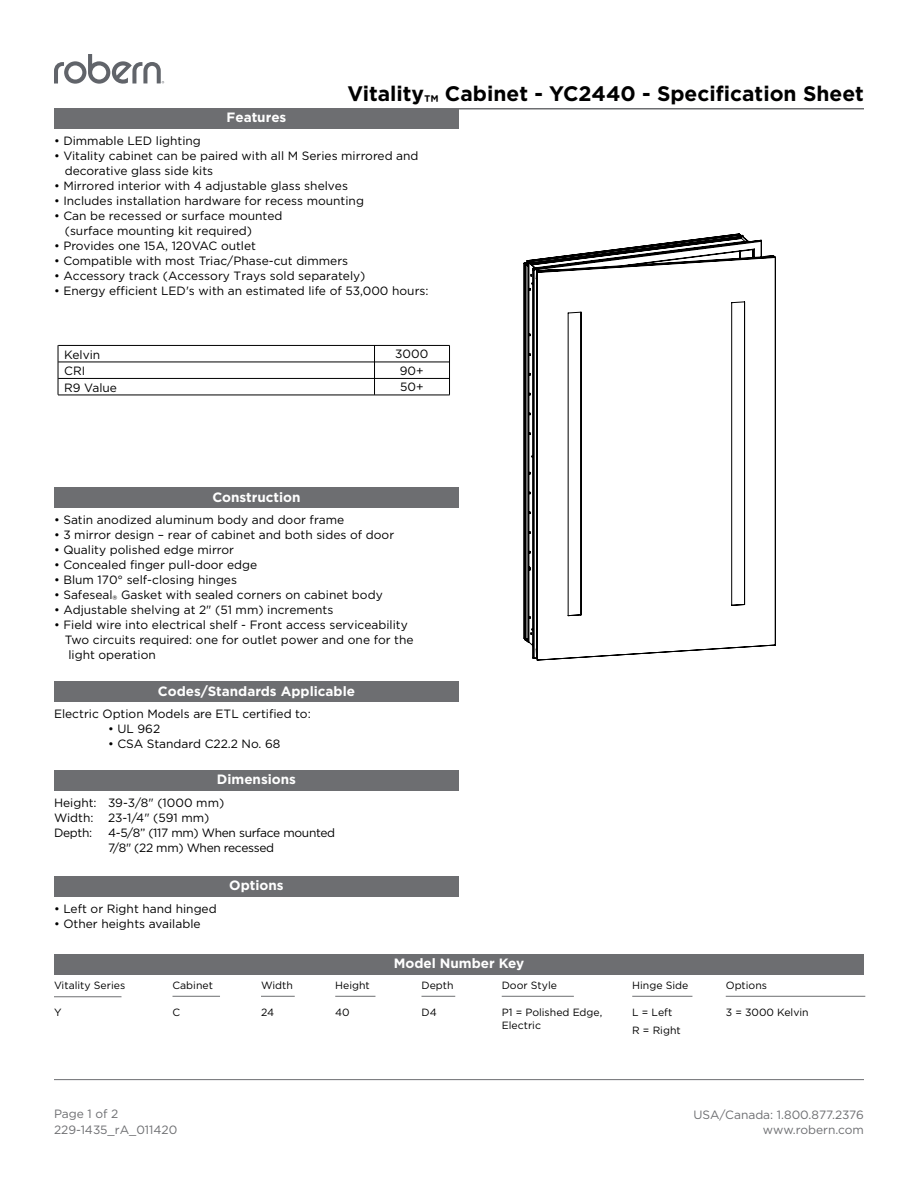
<style>
.page{position:relative;width:918px;height:1188px;background:#fff}
.page>*{position:absolute;margin:0;border:0;box-sizing:border-box;transform-origin:0 0}
.t1{font:700 21px "Gotham";color:#000}
.t2{font:700 13.5px "Gotham";color:#fff}
.t3{font:12px/15px "Gotham";color:#000}
.t4{font:12px/15px "Gotham";color:#6d6e71;text-align:right}
.t5{font:12px/15px "Gotham";letter-spacing:-.025em;color:#000}
.t6{font:10.5px/12.6px "Gotham";color:#000}
</style>
<div class="page">
<svg style="left:54px;top:54px;width:110px;height:30px"></svg>
<hr style="left:54px;top:1079px;width:810px;height:1px;background:#6d6e71">
<div style="left:54px;top:108px;width:405px;height:21px;background:#6d6e71"></div>
<div style="left:54px;top:488px;width:405px;height:20px;background:#6d6e71"></div>
<div style="left:54px;top:876px;width:405px;height:20px;background:#6d6e71"></div>
<div style="left:54px;top:770px;width:405px;height:20px;background:#6d6e71"></div>
<div style="left:54px;top:682px;width:405px;height:20px;background:#6d6e71"></div>
<hr style="left:54px;top:108px;width:810px;height:2px;background:#6d6e71">
<div style="left:54px;top:954px;width:810px;height:20px;background:#6d6e71"></div>
<hr style="left:726px;top:996px;width:139px;height:1px;background:#6d6e71">
<hr style="left:172px;top:996px;width:48px;height:1px;background:#6d6e71">
<hr style="left:54px;top:996px;width:68px;height:1px;background:#6d6e71">
<hr style="left:502px;top:996px;width:72px;height:1px;background:#6d6e71">
<hr style="left:632px;top:996px;width:60px;height:1px;background:#6d6e71">
<hr style="left:261px;top:996px;width:34px;height:1px;background:#6d6e71">
<hr style="left:335px;top:996px;width:40px;height:1px;background:#6d6e71">
<hr style="left:422px;top:996px;width:33px;height:1px;background:#6d6e71">
<svg style="left:523px;top:233px;width:253px;height:428px"></svg>
<hr style="left:58px;top:362px;width:392px;height:1px;background:#000">
<hr style="left:58px;top:345px;width:392px;height:1px;background:#000">
<hr style="left:58px;top:378px;width:392px;height:1px;background:#000">
<hr style="left:58px;top:395px;width:392px;height:1px;background:#000">
<hr style="left:58px;top:345px;width:1px;height:50px;background:#000">
<hr style="left:374px;top:345px;width:1px;height:50px;background:#000">
<hr style="left:449px;top:346px;width:1px;height:49px;background:#000">
<p class="t2" style="left:227px;top:109px;width:61px">Features</p>
<h1 class="t1" style="left:347px;top:80px;width:518px">Vitality™ Cabinet - YC2440 - Specification Sheet</h1>
<p class="t3" style="left:54px;top:133px;width:148px">• Dimmable LED lighting</p>
<p class="t3" style="left:65px;top:148px;width:355px;text-indent:-11px">• Vitality cabinet can be paired with all M Series mirrored and decorative glass side kits</p>
<p class="t3" style="left:54px;top:178px;width:296px">• Mirrored interior with 4 adjustable glass shelves</p>
<p class="t3" style="left:54px;top:193px;width:312px">• Includes installation hardware for recess mounting</p>
<p class="t3" style="left:65px;top:208px;width:219px;text-indent:-11px">• Can be recessed or surface mounted (surface mounting kit required)</p>
<p class="t3" style="left:54px;top:238px;width:204px">• Provides one 15A, 120VAC outlet</p>
<p class="t3" style="left:54px;top:253px;width:296px">• Compatible with most Triac/Phase-cut dimmers</p>
<p class="t3" style="left:54px;top:268px;width:313px">• Accessory track (Accessory Trays sold separately)</p>
<p class="t3" style="left:54px;top:283px;width:376px">• Energy efficient LED's with an estimated life of 53,000 hours:</p>
<p class="t3" style="left:64px;top:346px;width:54px;line-height:16.5px">Kelvin<br>CRI<br>R9 Value</p>
<p class="t2" style="left:212px;top:488px;width:90px">Construction</p>
<p class="t3" style="left:395px;top:346px;width:35px">3000</p>
<p class="t3" style="left:400px;top:379px;width:25px">50+</p>
<p class="t3" style="left:400px;top:363px;width:25px">90+</p>
<p class="t3" style="left:54px;top:512px;width:292px">• Satin anodized aluminum body and door frame</p>
<p class="t3" style="left:54px;top:527px;width:342px">• 3 mirror design – rear of cabinet and both sides of door</p>
<p class="t3" style="left:54px;top:542px;width:182px">• Quality polished edge mirror</p>
<p class="t3" style="left:54px;top:557px;width:205px">• Concealed finger pull-door edge</p>
<p class="t3" style="left:54px;top:572px;width:185px">• Blum 170° self-closing hinges</p>
<p class="t3" style="left:54px;top:587px;width:330px">• Safeseal® Gasket with sealed corners on cabinet body</p>
<p class="t3" style="left:54px;top:602px;width:281px">• Adjustable shelving at 2" (51 mm) increments</p>
<p class="t3" style="left:65px;top:617px;width:350px;text-indent:-11px">• Field wire into electrical shelf - Front access serviceability<br>Two circuits required: one for outlet power and one for the light operation</p>
<p class="t2" style="left:158px;top:682px;width:199px">Codes/Standards Applicable</p>
<p class="t3" style="left:54px;top:706px;width:258px">Electric Option Models are ETL certified to:</p>
<p class="t3" style="left:108px;top:721px;width:54px">• UL 962</p>
<p class="t3" style="left:108px;top:736px;width:174px">• CSA Standard C22.2 No. 68</p>
<p class="t2" style="left:217px;top:771px;width:81px">Dimensions</p>
<p class="t3" style="left:54px;top:795px;width:172px">Height: 39-3/8" (1000 mm)<br>Width: 23-1/4" (591 mm)<br>Depth:</p>
<p class="t5" style="left:108px;top:825px;width:229px">4-5/8” (117 mm) When surface mounted<br>7/8" (22 mm) When recessed</p>
<p class="t2" style="left:229px;top:876px;width:56px">Options</p>
<p class="t3" style="left:54px;top:901px;width:164px">• Left or Right hand hinged</p>
<p class="t3" style="left:54px;top:916px;width:148px">• Other heights available</p>
<p class="t2" style="left:394px;top:954px;width:132px">Model Number Key</p>
<p class="t6" style="left:54px;top:979px;width:73px">Vitality Series</p>
<p class="t6" style="left:54px;top:1006px;width:9px">Y</p>
<p class="t6" style="left:172px;top:979px;width:42px">Cabinet</p>
<p class="t6" style="left:172px;top:1006px;width:9px">C</p>
<p class="t6" style="left:261px;top:979px;width:33px">Width</p>
<p class="t6" style="left:261px;top:1006px;width:15px">24</p>
<p class="t6" style="left:335px;top:979px;width:36px">Height</p>
<p class="t6" style="left:335px;top:1006px;width:16px">40</p>
<p class="t6" style="left:422px;top:979px;width:34px">Depth</p>
<p class="t6" style="left:422px;top:1006px;width:17px">D4</p>
<p class="t6" style="left:502px;top:979px;width:57px">Door Style</p>
<p class="t6" style="left:502px;top:1006px;width:102px">P1 = Polished Edge,<br>Electric</p>
<p class="t6" style="left:632px;top:979px;width:58px">Hinge Side</p>
<p class="t6" style="left:632px;top:1003px;width:50px;line-height:18px">L = Left<br>R = Right</p>
<p class="t6" style="left:726px;top:979px;width:43px">Options</p>
<p class="t6" style="left:726px;top:1006px;width:85px">3 = 3000 Kelvin</p>
<p class="t4" style="left:54px;top:1105px;width:125px;line-height:16.5px;text-align:left">Page 1 of 2<br>229-1435_rA_011420</p>
<p class="t4" style="left:694px;top:1107px;width:172px">USA/Canada: 1.800.877.2376 www.robern.com</p>
</div>
